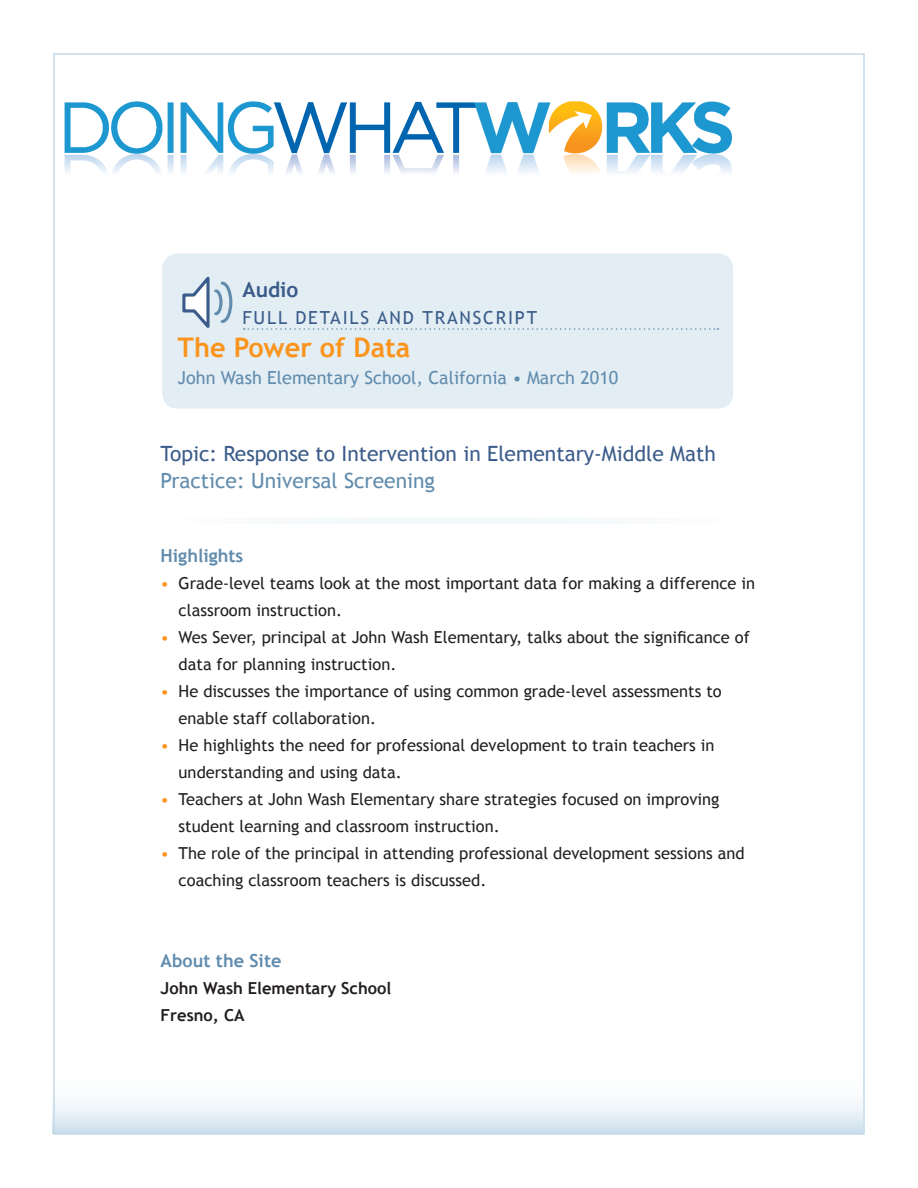
<style>
.page{position:relative;width:918px;height:1188px;background:#fff}
.page>*{position:absolute;margin:0;border:0;box-sizing:border-box;transform-origin:0 0}
.t1{font:700 27px "Trebuchet MS";color:#fa941c}
.t2{font:21px "Trebuchet MS";color:#3b5c8a}
.t3{font:21px "Trebuchet MS";color:#618cad}
.t4{font:700 21px "Trebuchet MS";color:#3b5c8a}
.t5{font:18px "Trebuchet MS";color:#618cad}
.t6{font:18px "Trebuchet MS";letter-spacing:.1em;color:#3b5c8a}
.t7{font:700 18px "Trebuchet MS";color:#618cad}
.t8{font:16.5px/27px "Trebuchet MS";color:#231f20}
.t9{font:700 16.5px "Trebuchet MS";color:#231f20}
.s1{color:#fa941c}
</style>
<div class="page">
<svg style="left:56px;top:1102px;width:806px;height:30px"></svg>
<div style="left:171px;top:518px;width:564px;height:6px;border:2px solid #fff"></div>
<div style="left:162px;top:254px;width:571px;height:155px;background:#e3edf4;border-radius:15px"></div>
<svg style="left:244px;top:328px;width:474px;height:2px"></svg>
<svg style="left:182px;top:276px;width:51px;height:52px"></svg>
<img style="left:64px;top:101px;width:668px;height:72px">
<p class="t4" style="left:242px;top:277px;width:58px">Audio</p>
<p class="t6" style="left:242px;top:307px;width:296px">FULL DETAILS AND TRANSCRIPT</p>
<p class="t1" style="left:178px;top:330px;width:234px">The Power of Data</p>
<p class="t5" style="left:178px;top:367px;width:442px">John Wash Elementary School, California • March 2010</p>
<p class="t2" style="left:161px;top:441px;width:557px">Topic: Response to Intervention in Elementary-Middle Math</p>
<p class="t3" style="left:161px;top:468px;width:276px">Practice: Universal Screening</p>
<p class="t7" style="left:161px;top:544px;width:84px">Highlights</p>
<p class="t8" style="left:179px;top:570px;width:578px;text-indent:-18px"><span class="s1">•</span> Grade-level teams look at the most important data for making a difference in classroom instruction.</p>
<p class="t8" style="left:179px;top:624px;width:573px;text-indent:-18px"><span class="s1">•</span> Wes Sever, principal at John Wash Elementary, talks about the significance of data for planning instruction.</p>
<p class="t8" style="left:179px;top:678px;width:545px;text-indent:-18px"><span class="s1">•</span> He discusses the importance of using common grade-level assessments to enable staff collaboration.</p>
<p class="t8" style="left:179px;top:732px;width:537px;text-indent:-18px"><span class="s1">•</span> He highlights the need for professional development to train teachers in understanding and using data.</p>
<p class="t8" style="left:179px;top:786px;width:542px;text-indent:-18px"><span class="s1">•</span> Teachers at John Wash Elementary share strategies focused on improving student learning and classroom instruction.</p>
<p class="t8" style="left:179px;top:840px;width:568px;text-indent:-18px"><span class="s1">•</span> The role of the principal in attending professional development sessions and coaching classroom teachers is discussed.</p>
<p class="t7" style="left:161px;top:949px;width:122px">About the Site</p>
<p class="t9" style="left:161px;top:978px;width:232px">John Wash Elementary School</p>
<p class="t9" style="left:161px;top:1005px;width:85px">Fresno, CA</p>
</div>
